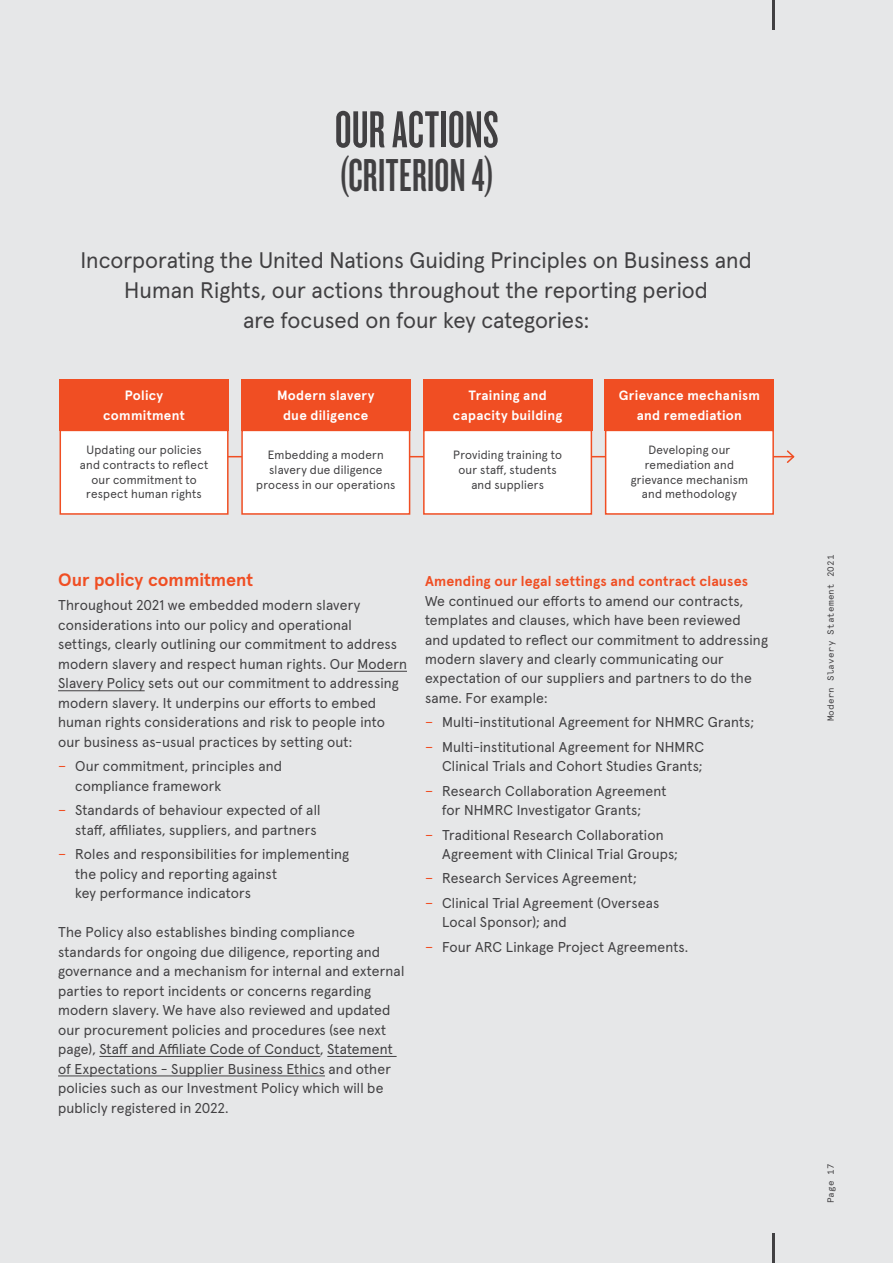
<style>
.page{position:relative;width:893px;height:1263px;background:#e6e7e8}
.page>*{position:absolute;margin:0;border:0;box-sizing:border-box;transform-origin:0 0}
.t1{font:54px "Knockout 47 Bantamweight";letter-spacing:.005em;color:#414042}
.t2{font:48px "Knockout 47 Bantamweight";letter-spacing:.01em;color:#414042}
.t3{font:22.5px/30px "Apercu Pro";color:#414042;text-align:center}
.t4{font:700 18px "Apercu Pro";color:#f04e23}
.t5{font:14.25px/19.5px "Apercu Pro";letter-spacing:.01em;color:#414042}
.t6{font:700 14.25px "Apercu Pro";letter-spacing:.01em;color:#f04e23}
.t7{font:700 13.5px/19.5px "Apercu Pro";letter-spacing:.02em;color:#fff;text-align:center}
.t8{font:12px/14.7px "Apercu Pro";letter-spacing:.02em;color:#414042;text-align:center}
.t9{font:9px "Apercu Mono Pro";letter-spacing:.02em;color:#414042}
.s1{color:#f04e23}
</style>
<div class="page">
<hr style="left:144px;top:456px;width:649px;height:1px;background:#f04e23">
<svg style="left:785px;top:450px;width:10px;height:13px"></svg>
<hr style="left:357px;top:671px;width:50px;height:1px;background:#414042">
<hr style="left:58px;top:690px;width:87px;height:1px;background:#414042">
<hr style="left:99px;top:1056px;width:221px;height:1px;background:#414042">
<hr style="left:327px;top:1056px;width:70px;height:1px;background:#414042">
<hr style="left:58px;top:1075px;width:267px;height:1px;background:#414042">
<div style="left:59px;top:429px;width:170px;height:86px;background:#fff"></div>
<svg style="left:241px;top:429px;width:170px;height:86px;background:#fef6f4"></svg>
<svg style="left:422px;top:429px;width:171px;height:86px;background:#fdf3f0"></svg>
<svg style="left:604px;top:429px;width:171px;height:86px;background:#fdf3f0"></svg>
<div style="left:60px;top:379px;width:169px;height:51px;background:#f04e23"></div>
<div style="left:241px;top:379px;width:169px;height:51px;background:#f04e23"></div>
<div style="left:423px;top:379px;width:169px;height:51px;background:#f04e23"></div>
<div style="left:605px;top:379px;width:169px;height:51px;background:#f04e23"></div>
<hr style="left:773px;top:1233px;width:2px;height:30px;background:#414042">
<hr style="left:773px;top:0;width:2px;height:30px;background:#414042">
<h3 class="t1" style="left:335px;top:98px;width:165px">OUR ACTIONS</h3>
<h3 class="t2" style="left:339px;top:147px;width:158px">(CRITERION 4)</h3>
<p class="t3" style="left:81px;top:243px;width:673px">Incorporating the United Nations Guiding Principles on Business and<br>Human Rights, our actions throughout the reporting period<br>are focused on four key categories:</p>
<h4 class="t7" style="left:103px;top:385px;width:83px">Policy commitment</h4>
<h4 class="t7" style="left:277px;top:385px;width:99px">Modern slavery due diligence</h4>
<h4 class="t7" style="left:453px;top:385px;width:111px">Training and capacity building</h4>
<h4 class="t7" style="left:619px;top:385px;width:143px">Grievance mechanism and remediation</h4>
<p class="t8" style="left:80px;top:442px;width:130px">Updating our policies and contracts to reflect our commitment to respect human rights</p>
<p class="t8" style="left:256px;top:447px;width:141px">Embedding a modern slavery due diligence process in our operations</p>
<p class="t8" style="left:453px;top:447px;width:110px">Providing training to our staff, students and suppliers</p>
<p class="t8" style="left:631px;top:442px;width:119px">Developing our remediation and grievance mechanism and methodology</p>
<h4 class="t4" style="left:58px;top:566px;width:197px">Our policy commitment</h4>
<p class="t5" style="left:58px;top:595px;width:350px">Throughout 2021 we embedded modern slavery considerations into our policy and operational settings, clearly outlining our commitment to address modern slavery and respect human rights. Our Modern Slavery Policy sets out our commitment to addressing modern slavery. It underpins our efforts to embed human rights considerations and risk to people into our business as-usual practices by setting out:</p>
<p class="t5" style="left:75px;top:755px;width:208px;text-indent:-17px"><span class="s1">−</span> Our commitment, principles and compliance framework</p>
<p class="t5" style="left:58px;top:799px;width:264px;text-align:right"><span class="s1">−</span> Standards of behaviour expected of all staff, affiliates, suppliers, and partners</p>
<p class="t5" style="left:75px;top:843px;width:276px;text-indent:-17px"><span class="s1">−</span> Roles and responsibilities for implementing the policy and reporting against<br>key performance indicators</p>
<p class="t5" style="left:58px;top:921px;width:348px">The Policy also establishes binding compliance standards for ongoing due diligence, reporting and governance and a mechanism for internal and external parties to report incidents or concerns regarding modern slavery. We have also reviewed and updated our procurement policies and procedures (see next page), Staff and Affiliate Code of Conduct, Statement of Expectations - Supplier Business Ethics and other policies such as our Investment Policy which will be publicly registered in 2022.</p>
<h5 class="t6" style="left:425px;top:570px;width:325px">Amending our legal settings and contract clauses</h5>
<p class="t5" style="left:425px;top:590px;width:344px">We continued our efforts to amend our contracts, templates and clauses, which have been reviewed and updated to reflect our commitment to addressing modern slavery and clearly communicating our expectation of our suppliers and partners to do the same. For example:</p>
<p class="t5" style="left:425px;top:711px;width:330px"><span class="s1">−</span> Multi-institutional Agreement for NHMRC Grants;</p>
<p class="t5" style="left:425px;top:736px;width:281px;text-align:right"><span class="s1">−</span> Multi-institutional Agreement for NHMRC<br>Clinical Trials and Cohort Studies Grants;</p>
<p class="t5" style="left:442px;top:780px;width:226px;text-indent:-17px"><span class="s1">−</span> Research Collaboration Agreement for NHMRC Investigator Grants;</p>
<p class="t5" style="left:442px;top:824px;width:237px;text-indent:-17px"><span class="s1">−</span> Traditional Research Collaboration<br>Agreement with Clinical Trial Groups;</p>
<p class="t5" style="left:425px;top:867px;width:213px"><span class="s1">−</span> Research Services Agreement;</p>
<p class="t5" style="left:442px;top:892px;width:219px;text-indent:-17px"><span class="s1">−</span> Clinical Trial Agreement (Overseas<br>Local Sponsor); and</p>
<p class="t5" style="left:425px;top:936px;width:265px"><span class="s1">−</span> Four ARC Linkage Project Agreements.</p>
<p class="t9" style="left:824px;top:721px;width:168px;rotate:-90deg">Modern Slavery Statement 2021</p>
<p class="t9" style="left:824px;top:1203px;width:42px;rotate:-90deg">Page 17</p>
</div>
